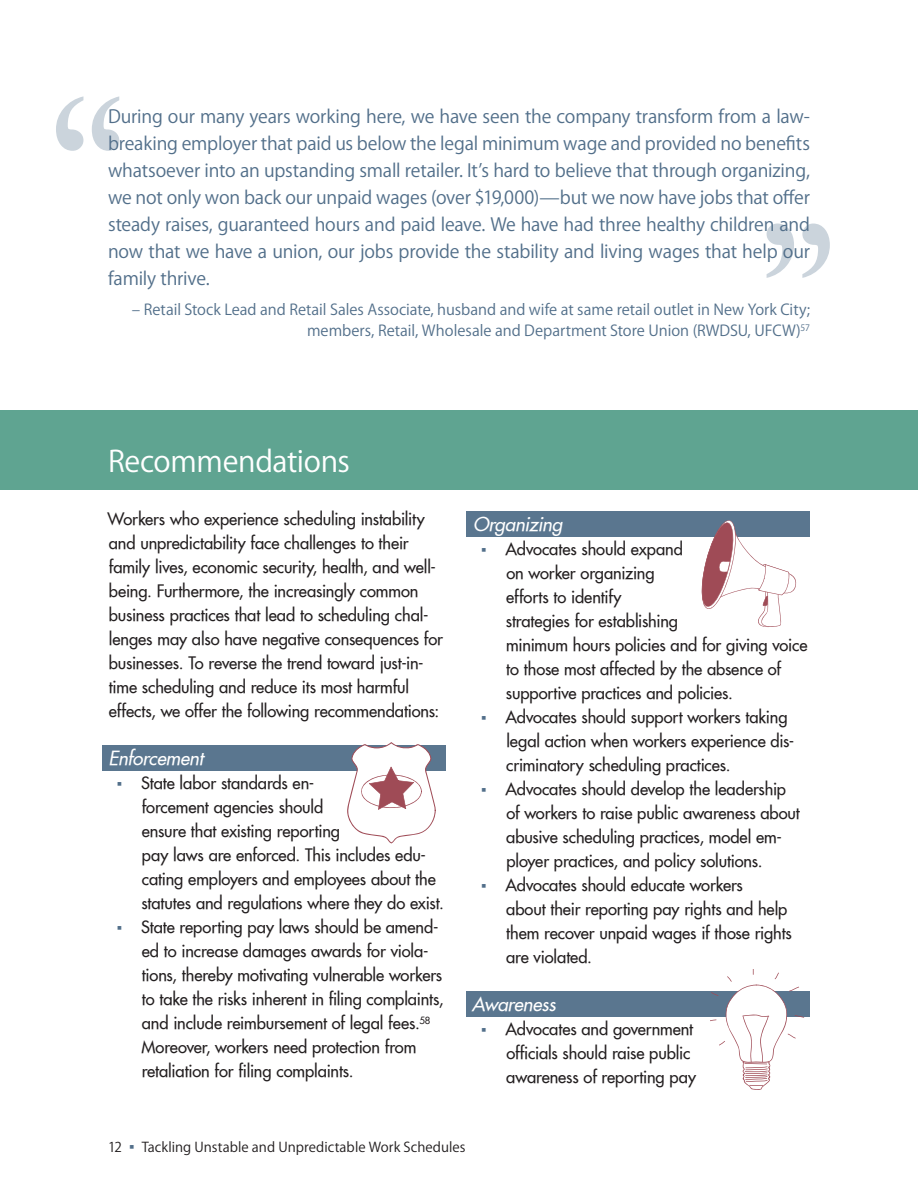
<style>
.page{position:relative;width:918px;height:1188px;background:#fff}
.page>*{position:absolute;margin:0;border:0;box-sizing:border-box;transform-origin:0 0}
.quote_marks{font:225px "Perpetua";color:#cbd4dc}
.heading{font:29.25px "Koz Go Pr 6 N";letter-spacing:-.01em;color:#fff}
.subhead{font:italic 18.75px "Futura Extended";color:#fff}
.quote{font:18px/27px "Koz Go Pr 6 N";letter-spacing:-.01em;color:#526f8a;text-align:justify}
.bullets{font:16.5px/24px "Futura Extended";letter-spacing:-.005em;color:#231f20}
.body{font:16.5px/24px "Futura Extended";letter-spacing:-.005em;color:#231f20}
.quote-2{font:15px/21px "Koz Go Pr 6 N";color:#526f8a;text-align:right}
.t1{font:13.5px "Koz Go Pr 6 N";letter-spacing:.005em;color:#231f20}
.s1{font-family:"Koz Go Pr 6 N";font-weight:300;font-size:13.5px;color:#526f8a}
.s2{font-weight:300;color:#526f8a}
</style>
<div class="page">
<div style="left:466px;top:511px;width:344px;height:26px;background:#5a768f"></div>
<div style="left:466px;top:992px;width:344px;height:25px;background:#5a768f"></div>
<div style="left:102px;top:745px;width:344px;height:26px;background:#5a768f"></div>
<div style="left:0;top:411px;width:918px;height:79px;background:#5fa491"></div>
<svg style="left:347px;top:742px;width:89px;height:101px"></svg>
<svg style="left:701px;top:520px;width:95px;height:107px"></svg>
<svg style="left:710px;top:970px;width:94px;height:120px"></svg>
<p class="quote_marks" style="left:54px;top:31px;width:72px">“</p>
<p class="quote" style="left:108px;top:104px;width:704px">During our many years working here, we have seen the company transform from a law&shy;breaking employer that paid us below the legal minimum wage and provided no benefits whatsoever into an upstanding small retailer. It’s hard to believe that through organizing, we not only won back our unpaid wages (over $19,000)—but we now have jobs that offer steady raises, guaranteed hours and paid leave. We have had three healthy children and now that we have a union, our jobs provide the stability and living wages that help our family thrive.</p>
<p class="quote-2" style="left:132px;top:300px;width:680px">– Retail Stock Lead and Retail Sales Associate, husband and wife at same retail outlet in New York City; members, Retail, Wholesale and Department Store Union (RWDSU, UFCW)<sup>57</sup></p>
<p class="quote_marks" style="left:761px;top:158px;width:72px">”</p>
<p class="heading" style="left:108px;top:445px;width:243px">Recommendations</p>
<p class="body" style="left:108px;top:507px;width:337px">Workers who experience scheduling instability and unpredictability face challenges to their family lives, economic security, health, and well&shy;being. Furthermore, the increasingly common business practices that lead to scheduling chal&shy;lenges may also have negative consequences for businesses. To reverse the trend toward just-in&shy;time scheduling and reduce its most harmful effects, we offer the following recommendations:</p>
<p class="subhead" style="left:109px;top:746px;width:100px">Enforcement</p>
<p class="bullets" style="left:141px;top:771px;width:304px;text-indent:-29px"><span class="s1">▪</span> State labor standards en-<br>forcement agencies should<br>ensure that existing reporting<br>pay laws are enforced. This includes edu&shy;cating employers and employees about the statutes and regulations where they do exist.</p>
<p class="bullets" style="left:142px;top:915px;width:304px;text-indent:-29px"><span class="s1">▪</span> State reporting pay laws should be amend&shy;ed to increase damages awards for viola&shy;tions, thereby motivating vulnerable workers to take the risks inherent in filing complaints, and include reimbursement of legal fees.<sup>58<br></sup>Moreover, workers need protection from retaliation for filing complaints.</p>
<p class="subhead" style="left:473px;top:512px;width:95px">Organizing</p>
<p class="bullets" style="left:506px;top:537px;width:303px;text-indent:-29px"><span class="s1">▪</span> Advocates should expand<br>on worker organizing<br>efforts to identify<br>strategies for establishing<br>minimum hours policies and for giving voice to those most affected by the absence of supportive practices and policies.</p>
<p class="bullets" style="left:506px;top:705px;width:290px;text-indent:-29px"><span class="s1">▪</span> Advocates should support workers taking legal action when workers experience dis&shy;criminatory scheduling practices.</p>
<p class="bullets" style="left:506px;top:777px;width:295px;text-indent:-29px"><span class="s1">▪</span> Advocates should develop the leadership of workers to raise public awareness about abusive scheduling practices, model em&shy;ployer practices, and policy solutions.</p>
<p class="bullets" style="left:506px;top:873px;width:287px;text-indent:-29px"><span class="s1">▪</span> Advocates should educate workers<br>about their reporting pay rights and help them recover unpaid wages if those rights are violated.</p>
<p class="subhead" style="left:472px;top:992px;width:90px">Awareness</p>
<p class="bullets" style="left:506px;top:1017px;width:191px;text-indent:-29px"><span class="s1">▪</span> Advocates and government officials should raise public awareness of reporting pay</p>
<p class="t1" style="left:108px;top:1139px;width:359px">12 <span class="s2">▪</span> Tackling Unstable and Unpredictable Work Schedules</p>
</div>
